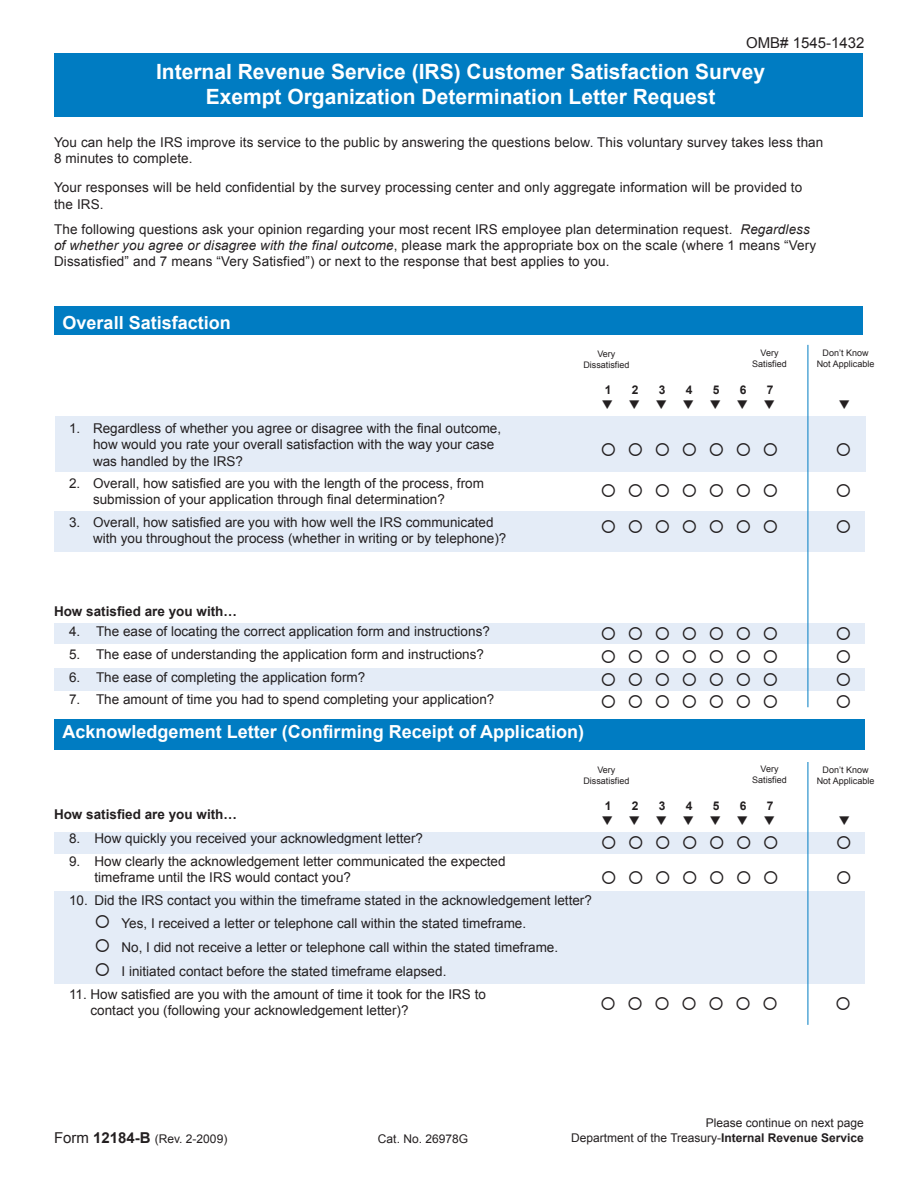
<style>
.page{position:relative;width:918px;height:1188px;background:#fff}
.page>*{position:absolute;margin:0;border:0;box-sizing:border-box;transform-origin:0 0}
.t1{font:700 21px "Arial";color:#fff}
.headings{font:700 18px "Arial";color:#fff}
.t2{font:18px "Wingdings";color:#231f20}
.heading_new{font:15px "Arial";color:#231f20}
.Normal_wrd_1{font:13.5px/16.2px "Arial";color:#231f20}
.t3{font:700 13.5px "Arial";color:#231f20}
.t4{font:12px "Arial";color:#231f20}
.t5{font:700 12px "Arial";color:#231f20}
.t6{font:9px "Arial";color:#231f20}
.s1{font-style:italic}
.s2{font-size:15px}
.s3{font-weight:700;font-size:15px}
.s4{font-weight:700}
</style>
<div class="page">
<div style="left:54px;top:669px;width:811px;height:22px;background:#e4ecf7"></div>
<div style="left:55px;top:306px;width:808px;height:28px;background:#007cc2"></div>
<div style="left:54px;top:719px;width:811px;height:31px;background:#007cc2"></div>
<div style="left:54px;top:891px;width:811px;height:92px;background:#e4ecf7"></div>
<div style="left:54px;top:832px;width:811px;height:22px;background:#e4ecf7"></div>
<div style="left:54px;top:624px;width:811px;height:20px;background:#e4ecf7"></div>
<div style="left:54px;top:511px;width:811px;height:40px;background:#e4ecf7"></div>
<div style="left:55px;top:416px;width:811px;height:56px;background:#e4ecf7"></div>
<div style="left:55px;top:54px;width:808px;height:63px;background:#007cc2"></div>
<hr style="left:808px;top:345px;width:1px;height:362px;background:#007cc2">
<hr style="left:808px;top:762px;width:1px;height:263px;background:#007cc2">
<p class="heading_new" style="left:746px;top:33px;width:120px">OMB# 1545-1432</p>
<p class="t1" style="left:156px;top:57px;width:611px">Internal Revenue Service (IRS) Customer Satisfaction Survey</p>
<p class="t1" style="left:206px;top:83px;width:511px">Exempt Organization Determination Letter Request</p>
<p class="Normal_wrd_1" style="left:54px;top:134px;width:771px">You can help the IRS improve its service to the public by answering the questions below. This voluntary survey takes less than<br>8 minutes to complete.</p>
<p class="Normal_wrd_1" style="left:54px;top:180px;width:750px">Your responses will be held confidential by the survey processing center and only aggregate information will be provided to the IRS.</p>
<p class="Normal_wrd_1" style="left:54px;top:221px;width:764px">The following questions ask your opinion regarding your most recent IRS employee plan determination request. <span class="s1">Regardless of whether you agree or disagree with the final outcome</span>, please mark the appropriate box on the scale (where 1 means “Very<br>Dissatisfied” and 7 means “Very Satisfied”) or next to the response that best applies to you.</p>
<p class="headings" style="left:63px;top:310px;width:170px">Overall Satisfaction</p>
<p class="Normal_wrd_1" style="left:93px;top:420px;width:410px;text-indent:-24px">1. Regardless of whether you agree or disagree with the final outcome, how would you rate your overall satisfaction with the way your case was handled by the IRS?</p>
<p class="Normal_wrd_1" style="left:93px;top:475px;width:392px;text-indent:-24px">2. Overall, how satisfied are you with the length of the process, from submission of your application through final determination?</p>
<p class="Normal_wrd_1" style="left:93px;top:514px;width:415px;text-indent:-24px">3. Overall, how satisfied are you with how well the IRS communicated with you throughout the process (whether in writing or by telephone)?</p>
<p class="t6" style="left:597px;top:348px;width:20px">Very</p>
<p class="t6" style="left:583px;top:359px;width:48px">Dissatisfied</p>
<p class="t6" style="left:760px;top:347px;width:20px">Very</p>
<p class="t6" style="left:752px;top:358px;width:36px">Satisfied</p>
<p class="t5" style="left:605px;top:382px;width:8px">1</p>
<p class="t5" style="left:632px;top:382px;width:8px">2</p>
<p class="t5" style="left:659px;top:382px;width:8px">3</p>
<p class="t5" style="left:686px;top:382px;width:8px">4</p>
<p class="t5" style="left:713px;top:382px;width:8px">5</p>
<p class="t5" style="left:740px;top:382px;width:8px">6</p>
<p class="t5" style="left:767px;top:382px;width:8px">7</p>
<p class="t2" style="left:600px;top:440px;width:180px">○○○○○○○</p>
<p class="t2" style="left:600px;top:481px;width:180px">○○○○○○○</p>
<p class="t2" style="left:600px;top:517px;width:180px">○○○○○○○</p>
<p class="t3" style="left:54px;top:602px;width:185px">How satisfied are you with…</p>
<p class="Normal_wrd_1" style="left:69px;top:624px;width:422px">4. The ease of locating the correct application form and instructions?</p>
<p class="Normal_wrd_1" style="left:69px;top:646px;width:416px">5. The ease of understanding the application form and instructions?</p>
<p class="Normal_wrd_1" style="left:69px;top:669px;width:298px">6. The ease of completing the application form?</p>
<p class="Normal_wrd_1" style="left:69px;top:692px;width:427px">7. The amount of time you had to spend completing your application?</p>
<p class="headings" style="left:63px;top:720px;width:523px">Acknowledgement Letter (Confirming Receipt of Application)</p>
<p class="t2" style="left:600px;top:624px;width:180px">○○○○○○○</p>
<p class="t2" style="left:600px;top:647px;width:180px">○○○○○○○</p>
<p class="t2" style="left:600px;top:670px;width:180px">○○○○○○○</p>
<p class="t2" style="left:600px;top:692px;width:180px">○○○○○○○</p>
<p class="t6" style="left:597px;top:764px;width:20px">Very</p>
<p class="t6" style="left:583px;top:775px;width:48px">Dissatisfied</p>
<p class="t6" style="left:760px;top:763px;width:20px">Very</p>
<p class="t6" style="left:752px;top:774px;width:36px">Satisfied</p>
<p class="t3" style="left:54px;top:806px;width:185px">How satisfied are you with…</p>
<p class="Normal_wrd_1" style="left:69px;top:831px;width:356px">8. How quickly you received your acknowledgment letter?</p>
<p class="Normal_wrd_1" style="left:94px;top:853px;width:413px;text-indent:-26px">9. How clearly the acknowledgement letter communicated the expected timeframe until the IRS would contact you?</p>
<p class="Normal_wrd_1" style="left:69px;top:892px;width:524px">10. Did the IRS contact you within the timeframe stated in the acknowledgement letter?</p>
<p class="Normal_wrd_1" style="left:94px;top:915px;width:433px">○ Yes, I received a letter or telephone call within the stated timeframe.</p>
<p class="Normal_wrd_1" style="left:94px;top:939px;width:465px">○ No, I did not receive a letter or telephone call within the stated timeframe.</p>
<p class="Normal_wrd_1" style="left:94px;top:963px;width:353px">○ I initiated contact before the stated timeframe elapsed.</p>
<p class="Normal_wrd_1" style="left:91px;top:986px;width:397px;text-indent:-22px">11. How satisfied are you with the amount of time it took for the IRS to contact you (following your acknowledgement letter)?</p>
<p class="t5" style="left:605px;top:798px;width:8px">1</p>
<p class="t5" style="left:632px;top:798px;width:8px">2</p>
<p class="t5" style="left:659px;top:798px;width:8px">3</p>
<p class="t5" style="left:686px;top:798px;width:8px">4</p>
<p class="t5" style="left:713px;top:798px;width:8px">5</p>
<p class="t5" style="left:740px;top:798px;width:8px">6</p>
<p class="t5" style="left:767px;top:798px;width:8px">7</p>
<p class="t2" style="left:601px;top:833px;width:180px">○○○○○○○</p>
<p class="t2" style="left:601px;top:868px;width:180px">○○○○○○○</p>
<p class="t2" style="left:600px;top:994px;width:180px">○○○○○○○</p>
<p class="t6" style="left:823px;top:347px;width:48px">Don’t Know</p>
<p class="t6" style="left:817px;top:358px;width:59px">Not Applicable</p>
<p class="t6" style="left:823px;top:764px;width:48px">Don’t Know</p>
<p class="t6" style="left:817px;top:774px;width:59px">Not Applicable</p>
<p class="t4" style="left:706px;top:1115px;width:160px">Please continue on next page</p>
<p class="t4" style="left:54px;top:1131px;width:175px"><span class="s2">Form</span> <span class="s3">12184-B</span> (Rev. 2-2009)</p>
<p class="t4" style="left:378px;top:1131px;width:92px">Cat. No. 26978G</p>
<p class="t4" style="left:571px;top:1129px;width:294px">Department of the Treasury-<span class="s4">Internal Revenue Service</span></p>
</div>
